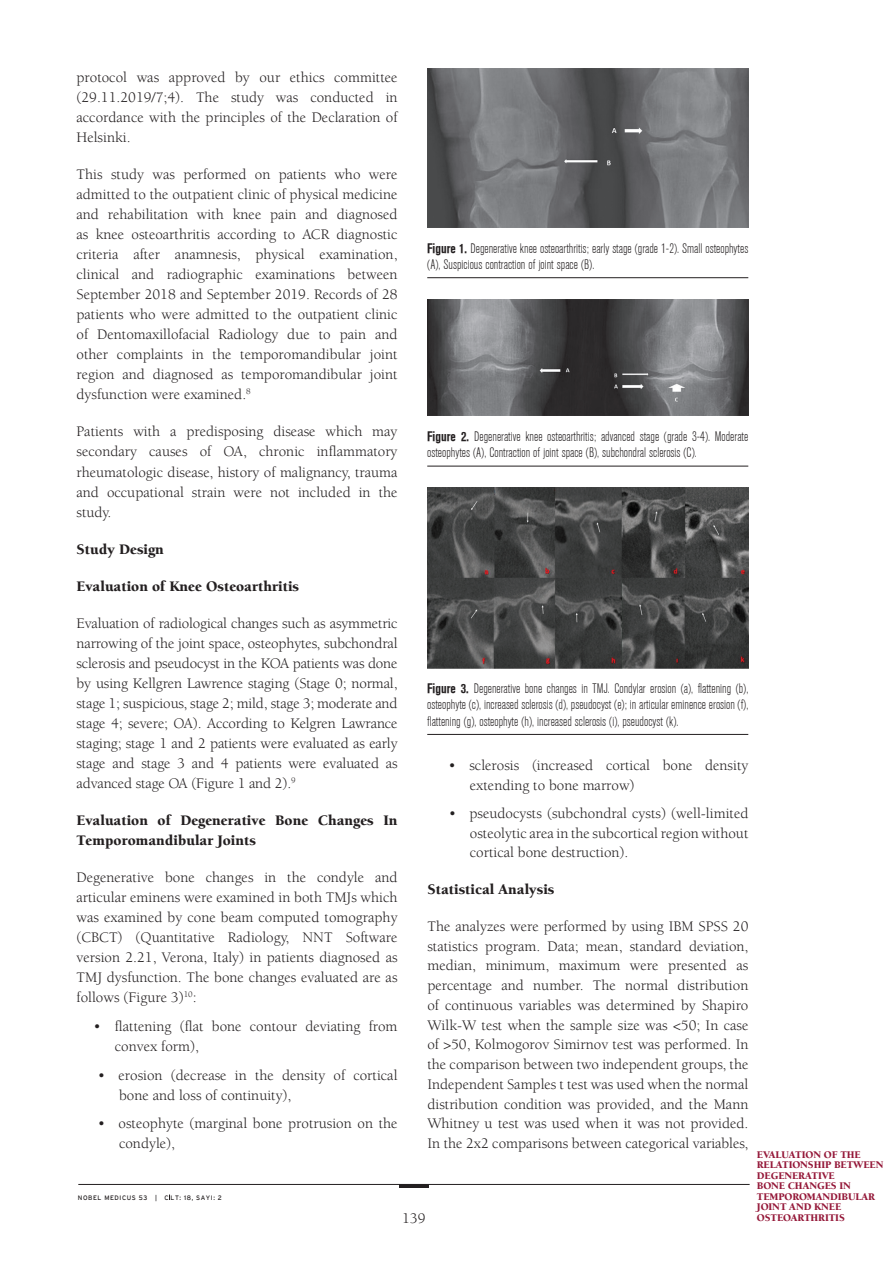
<style>
.page{position:relative;width:893px;height:1263px;background:#fff}
.page>*{position:absolute;margin:0;border:0;box-sizing:border-box;transform-origin:0 0}
.t1{font:15px/20.1px "Berkeley Book Tr";color:#231f20;text-align:justify}
.t2{font:15px/20.1px "Berkeley Black Tr";color:#231f20}
.t3{font:13.5px/16.2px "Akzidenz Grotesk BE Light Cn";color:#231f20}
.t4{font:10.5px/10.5px "Berkeley Black Tr";letter-spacing:-.01em;color:#941738}
.t5{font:6.45px "Interstate";letter-spacing:.09em;color:#231f20}
.s1{font-family:"Akzidenz Grotesk BE Bold Cn"}
</style>
<div class="page">
<hr style="left:78px;top:1184px;width:672px;height:1px;background:#231f20">
<hr style="left:399px;top:1184px;width:29px;height:4px;background:#231f20">
<img style="left:427px;top:68px;width:321px;height:160px">
<img style="left:427px;top:299px;width:321px;height:117px">
<img style="left:427px;top:488px;width:321px;height:180px">
<hr style="left:427px;top:277px;width:321px;height:1px;background:#231f20">
<hr style="left:427px;top:466px;width:321px;height:1px;background:#231f20">
<hr style="left:427px;top:734px;width:321px;height:1px;background:#231f20">
<p class="t1" style="left:77px;top:67px;width:323px">protocol was approved by our ethics committee (29.11.2019/7;4). The study was conducted in accordance with the principles of the Declaration of Helsinki.</p>
<p class="t1" style="left:77px;top:164px;width:323px">This study was performed on patients who were admitted to the outpatient clinic of physical medicine and rehabilitation with knee pain and diagnosed as knee osteoarthritis according to ACR diagnostic criteria after anamnesis, physical examination, clinical and radiographic examinations between September 2018 and September 2019. Records of 28 patients who were admitted to the outpatient clinic of Dentomaxillofacial Radiology due to pain and other complaints in the temporomandibular joint region and diagnosed as temporomandibular joint dysfunction were examined.<sup>8</sup></p>
<p class="t1" style="left:77px;top:421px;width:323px">Patients with a predisposing disease which may secondary causes of OA, chronic inflammatory rheumatologic disease, history of malignancy, trauma and occupational strain were not included in the study.</p>
<p class="t2" style="left:77px;top:539px;width:89px">Study Design</p>
<p class="t2" style="left:77px;top:576px;width:224px">Evaluation of Knee Osteoarthritis</p>
<p class="t1" style="left:77px;top:613px;width:323px">Evaluation of radiological changes such as asymmetric narrowing of the joint space, osteophytes, subchondral sclerosis and pseudocyst in the KOA patients was done by using Kellgren Lawrence staging (Stage 0; normal, stage 1; suspicious, stage 2; mild, stage 3; moderate and stage 4; severe; OA). According to Kelgren Lawrance staging; stage 1 and 2 patients were evaluated as early stage and stage 3 and 4 patients were evaluated as advanced stage OA (Figure 1 and 2).<sup>9</sup></p>
<p class="t2" style="left:77px;top:810px;width:323px">Evaluation of Degenerative Bone Changes In<br>Temporomandibular Joints</p>
<p class="t1" style="left:77px;top:867px;width:323px">Degenerative bone changes in the condyle and articular eminens were examined in both TMJs which was examined by cone beam computed tomography (CBCT) (Quantitative Radiology, NNT Software version 2.21, Verona, Italy) in patients diagnosed as TMJ dysfunction. The bone changes evaluated are as follows (Figure 3)<sup>10</sup>:</p>
<p class="t1" style="left:115px;top:1016px;width:284px;text-indent:-21px">• flattening (flat bone contour deviating from convex form),</p>
<p class="t1" style="left:119px;top:1064px;width:280px;text-indent:-21px">• erosion (decrease in the density of cortical bone and loss of continuity),</p>
<p class="t1" style="left:119px;top:1113px;width:280px;text-indent:-21px">• osteophyte (marginal bone protrusion on the condyle),</p>
<p class="t3" style="left:427px;top:240px;width:323px"><span class="s1">Figure 1.</span> Degenerative knee osteoarthritis; early stage (grade 1-2). Small osteophytes (A), Suspicious contraction of joint space (B).</p>
<p class="t3" style="left:427px;top:429px;width:323px"><span class="s1">Figure 2.</span> Degenerative knee osteoarthritis; advanced stage (grade 3-4). Moderate osteophytes (A), Contraction of joint space (B), subchondral sclerosis (C).</p>
<p class="t3" style="left:427px;top:681px;width:323px;text-align:justify"><span class="s1">Figure 3.</span> Degenerative bone changes in TMJ. Condylar erosion (a), flattening (b), osteophyte (c), increased sclerosis (d), pseudocyst (e); in articular eminence erosion (f), flattening (g), osteophyte (h), increased sclerosis (i), pseudocyst (k).</p>
<p class="t1" style="left:470px;top:755px;width:280px;text-indent:-21px">• sclerosis (increased cortical bone density extending to bone marrow)</p>
<p class="t1" style="left:470px;top:803px;width:280px;text-indent:-21px">• pseudocysts (subchondral cysts) (well-limited osteolytic area in the subcortical region without cortical bone destruction).</p>
<p class="t2" style="left:427px;top:879px;width:129px">Statistical Analysis</p>
<p class="t1" style="left:427px;top:916px;width:323px">The analyzes were performed by using IBM SPSS 20 statistics program. Data; mean, standard deviation, median, minimum, maximum were presented as percentage and number. The normal distribution of continuous variables was determined by Shapiro Wilk-W test when the sample size was &lt;50; In case of &gt;50, Kolmogorov Simirnov test was performed. In the comparison between two independent groups, the Independent Samples t test was used when the normal distribution condition was provided, and the Mann Whitney u test was used when it was not provided.<br>In the 2x2 comparisons between categorical variables,</p>
<p class="t4" style="left:757px;top:1149px;width:128px">EVALUATION OF THE<br>RELATIONSHIP BETWEEN<br>DEGENERATIVE<br>BONE CHANGES IN<br>TEMPOROMANDIBULAR<br>JOINT AND KNEE<br>OSTEOARTHRITIS</p>
<p class="t5" style="left:78px;top:1194px;width:146px">NOBEL MEDICUS 53 | C LT: 18, SAYI: 2</p>
<p class="t1" style="left:402px;top:1208px;width:25px">139</p>
</div>
